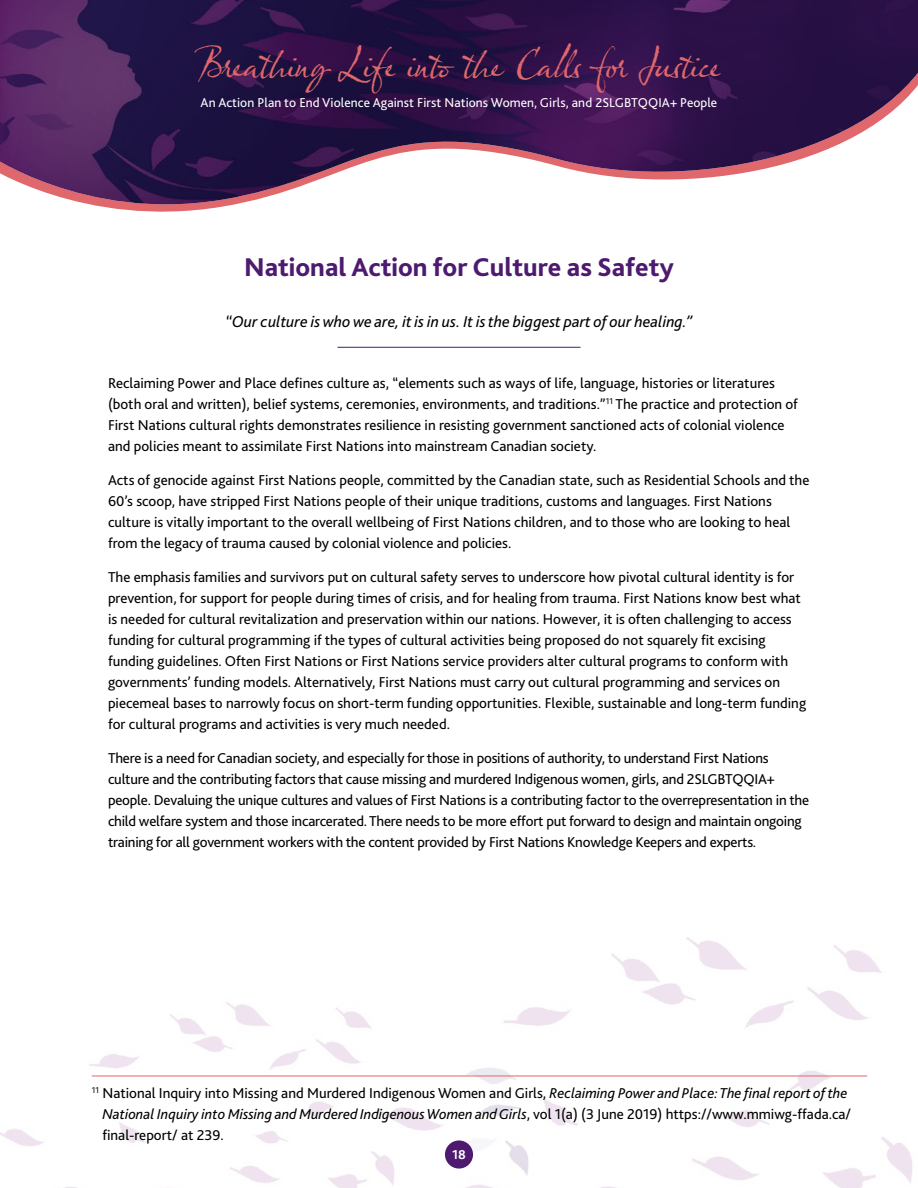
<style>
.page{position:relative;width:918px;height:1188px;background:#fff}
.page>*{position:absolute;margin:0;border:0;box-sizing:border-box;transform-origin:0 0}
.t1{font:41.85px "Olicana W00 Rough";letter-spacing:-.005em;color:#e0676b}
.t2{font:800 26.85px "Bliss 2";color:#4d1a70}
.t3{font:italic 16.5px "Bliss 2";color:#000}
.t4{font:15px/20.9px "Bliss 2";color:#000}
.t5{font:13.5px "Bliss 2";letter-spacing:.005em;color:#fff}
.t6{font:700 13.5px "Bliss 2";color:#fff}
.s1{font-style:italic}
</style>
<div class="page">
<img style="left:0;top:0;width:918px;height:206px">
<img style="left:0;top:937px;width:913px;height:251px">
<div style="left:445px;top:1140px;width:28px;height:29px;background:#4d1a70;border-radius:50%"></div>
<hr style="left:338px;top:347px;width:242px;height:1px;background:#4d1a70">
<hr style="left:92px;top:1076px;width:775px;height:1px;background:#e0676b">
<h1 class="t1" style="left:197px;top:37px;width:525px">Breathing Life into the Calls for Justice</h1>
<p class="t5" style="left:201px;top:94px;width:518px">An Action Plan to End Violence Against First Nations Women, Girls, and 2SLGBTQQIA+ People</p>
<h2 class="t2" style="left:244px;top:250px;width:431px">National Action for Culture as Safety</h2>
<p class="t3" style="left:225px;top:311px;width:469px">“Our culture is who we are, it is in us. It is the biggest part of our healing.”</p>
<p class="t4" style="left:108px;top:372px;width:691px">Reclaiming Power and Place defines culture as, “elements such as ways of life, language, histories or literatures (both oral and written), belief systems, ceremonies, environments, and traditions.”<sup>11</sup> The practice and protection of First Nations cultural rights demonstrates resilience in resisting government sanctioned acts of colonial violence and policies meant to assimilate First Nations into mainstream Canadian society.</p>
<p class="t4" style="left:108px;top:469px;width:703px">Acts of genocide against First Nations people, committed by the Canadian state, such as Residential Schools and the 60’s scoop, have stripped First Nations people of their unique traditions, customs and languages. First Nations culture is vitally important to the overall wellbeing of First Nations children, and to those who are looking to heal from the legacy of trauma caused by colonial violence and policies.</p>
<p class="t4" style="left:108px;top:567px;width:700px">The emphasis families and survivors put on cultural safety serves to underscore how pivotal cultural identity is for prevention, for support for people during times of crisis, and for healing from trauma. First Nations know best what is needed for cultural revitalization and preservation within our nations. However, it is often challenging to access funding for cultural programming if the types of cultural activities being proposed do not squarely fit excising funding guidelines. Often First Nations or First Nations service providers alter cultural programs to conform with governments’ funding models. Alternatively, First Nations must carry out cultural programming and services on piecemeal bases to narrowly focus on short-term funding opportunities. Flexible, sustainable and long-term funding for cultural programs and activities is very much needed.</p>
<p class="t4" style="left:108px;top:748px;width:703px">There is a need for Canadian society, and especially for those in positions of authority, to understand First Nations culture and the contributing factors that cause missing and murdered Indigenous women, girls, and 2SLGBTQQIA+ people. Devaluing the unique cultures and values of First Nations is a contributing factor to the overrepresentation in the child welfare system and those incarcerated. There needs to be more effort put forward to design and maintain ongoing training for all government workers with the content provided by First Nations Knowledge Keepers and experts.</p>
<p class="t4" style="left:102px;top:1082px;width:750px;text-indent:-11px"><sup>11</sup> National Inquiry into Missing and Murdered Indigenous Women and Girls, <span class="s1">Reclaiming Power and Place: The final report of the<br>National Inquiry into Missing and Murdered Indigenous Women and Girls</span>, vol 1(a) (3 June 2019) https://www.mmiwg-ffada.ca/ final-report/ at 239.</p>
<p class="t6" style="left:452px;top:1146px;width:15px">18</p>
</div>
